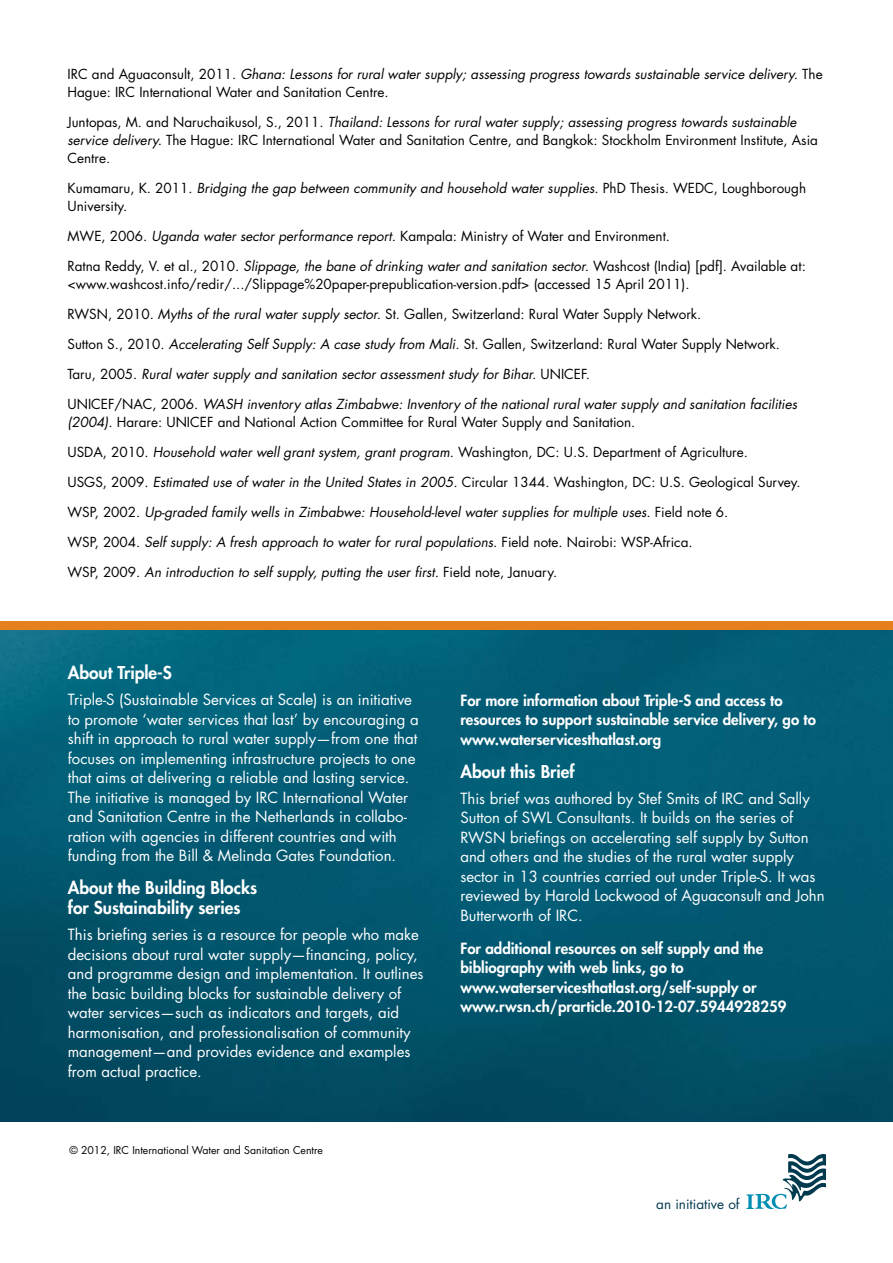
<style>
.page{position:relative;width:893px;height:1263px;background:#fff}
.page>*{position:absolute;margin:0;border:0;box-sizing:border-box;transform-origin:0 0}
.t1{font:800 17.25px/19.5px "Futura Std";color:#fff}
.t2{font:15px/19.5px "Futura Std";color:#fff}
.t3{font:800 15px/19.5px "Futura Std";color:#fff}
.t4{font:13.5px/18px "Futura Std";color:#000}
.t5{font:italic 13.5px/18px "Futura Std";color:#000}
.t6{font:13.5px "Futura Std";color:#003a4f}
.t7{font:10.5px "Futura Std";color:#000}
.s1{font-style:normal}
.s2{font-style:italic}
</style>
<div class="page">
<img style="left:0;top:630px;width:893px;height:492px">
<div style="left:0;top:622px;width:893px;height:8px;background:#e5801d"></div>
<svg style="left:746px;top:1154px;width:80px;height:55px"></svg>
<p class="t5" style="left:68px;top:65px;width:757px"><span class="s1">IRC and Aguaconsult, 2011.</span> Ghana: Lessons for rural water supply; assessing progress towards sustainable service delivery. <span class="s1">The<br>Hague: IRC International Water and Sanitation Centre.</span></p>
<p class="t4" style="left:68px;top:113px;width:752px">Juntopas, M. and Naruchaikusol, S., 2011. <span class="s2">Thailand: Lessons for rural water supply; assessing progress towards sustainable service delivery.</span> The Hague: IRC International Water and Sanitation Centre, and Bangkok: Stockholm Environment Institute, Asia<br>Centre.</p>
<p class="t5" style="left:68px;top:179px;width:740px"><span class="s1">Kumamaru, K. 2011.</span> Bridging the gap between community and household water supplies. <span class="s1">PhD Thesis. WEDC, Loughborough<br>University.</span></p>
<p class="t4" style="left:68px;top:227px;width:604px">MWE, 2006. <span class="s2">Uganda water sector performance report.</span> Kampala: Ministry of Water and Environment.</p>
<p class="t4" style="left:68px;top:257px;width:740px">Ratna Reddy, V. et al., 2010. <span class="s2">Slippage, the bane of drinking water and sanitation sector.</span> Washcost (India) [pdf]. Available at: &lt;www.washcost.info/redir/.../Slippage%20paper-prepublication-version.pdf&gt; (accessed 15 April 2011).</p>
<p class="t4" style="left:68px;top:305px;width:635px">RWSN, 2010. <span class="s2">Myths of the rural water supply sector.</span> St. Gallen, Switzerland: Rural Water Supply Network.</p>
<p class="t4" style="left:68px;top:335px;width:714px">Sutton S., 2010. <span class="s2">Accelerating Self Supply: A case study from Mali.</span> St. Gallen, Switzerland: Rural Water Supply Network.</p>
<p class="t5" style="left:68px;top:365px;width:524px"><span class="s1">Taru, 2005.</span> Rural water supply and sanitation sector assessment study for Bihar. <span class="s1">UNICEF.</span></p>
<p class="t5" style="left:68px;top:395px;width:731px"><span class="s1">UNICEF/NAC, 2006.</span> WASH inventory atlas Zimbabwe: Inventory of the national rural water supply and sanitation facilities (2004). <span class="s1">Harare: UNICEF and National Action Committee for Rural Water Supply and Sanitation.</span></p>
<p class="t4" style="left:68px;top:443px;width:682px">USDA, 2010. <span class="s2">Household water well grant system, grant program.</span> Washington, DC: U.S. Department of Agriculture.</p>
<p class="t4" style="left:68px;top:473px;width:735px">USGS, 2009. <span class="s2">Estimated use of water in the United States in 2005.</span> Circular 1344. Washington, DC: U.S. Geological Survey.</p>
<p class="t5" style="left:68px;top:503px;width:662px"><span class="s1">WSP, 2002.</span> Up-graded family wells in Zimbabwe: Household-level water supplies for multiple uses. <span class="s1">Field note 6.</span></p>
<p class="t5" style="left:68px;top:533px;width:627px"><span class="s1">WSP, 2004.</span> Self supply: A fresh approach to water for rural populations. <span class="s1">Field note. Nairobi: WSP-Africa.</span></p>
<p class="t5" style="left:68px;top:563px;width:491px"><span class="s1">WSP, 2009.</span> An introduction to self supply, putting the user first. <span class="s1">Field note, January.</span></p>
<p class="t1" style="left:68px;top:663px;width:106px">About Triple-S</p>
<p class="t2" style="left:68px;top:690px;width:352px">Triple-S (Sustainable Services at Scale) is an initiative to promote ‘water services that last’ by encouraging a shift in approach to rural water supply—from one that focuses on implementing infrastructure projects to one that aims at delivering a reliable and lasting service.<br>The initiative is managed by IRC International Water and Sanitation Centre in the Netherlands in collabo&shy;ration with agencies in different countries and with funding from the Bill &amp; Melinda Gates Foundation.</p>
<p class="t1" style="left:68px;top:878px;width:191px">About the Building Blocks for Sustainability series</p>
<p class="t2" style="left:68px;top:925px;width:357px">This briefing series is a resource for people who make decisions about rural water supply—financing, policy, and programme design and implementation. It outlines the basic building blocks for sustainable delivery of water services—such as indicators and targets, aid harmonisation, and professionalisation of community management—and provides evidence and examples from actual practice.</p>
<p class="t7" style="left:69px;top:1144px;width:255px">© 2012, IRC International Water and Sanitation Centre</p>
<p class="t3" style="left:460px;top:690px;width:357px">For more information about Triple-S and access to resources to support sustainable service delivery, go to www.waterservicesthatlast.org</p>
<p class="t1" style="left:460px;top:761px;width:116px">About this Brief</p>
<p class="t2" style="left:460px;top:789px;width:366px">This brief was authored by Stef Smits of IRC and Sally Sutton of SWL Consultants. It builds on the series of RWSN briefings on accelerating self supply by Sutton and others and the studies of the rural water supply sector in 13 countries carried out under Triple-S. It was reviewed by Harold Lockwood of Aguaconsult and John Butterworth of IRC.</p>
<p class="t3" style="left:460px;top:939px;width:328px">For additional resources on self supply and the bibliography with web links, go to www.waterservicesthatlast.org/self-supply or www.rwsn.ch/prarticle.2010-12-07.5944928259</p>
<p class="t6" style="left:656px;top:1195px;width:85px">an initiative of</p>
</div>
